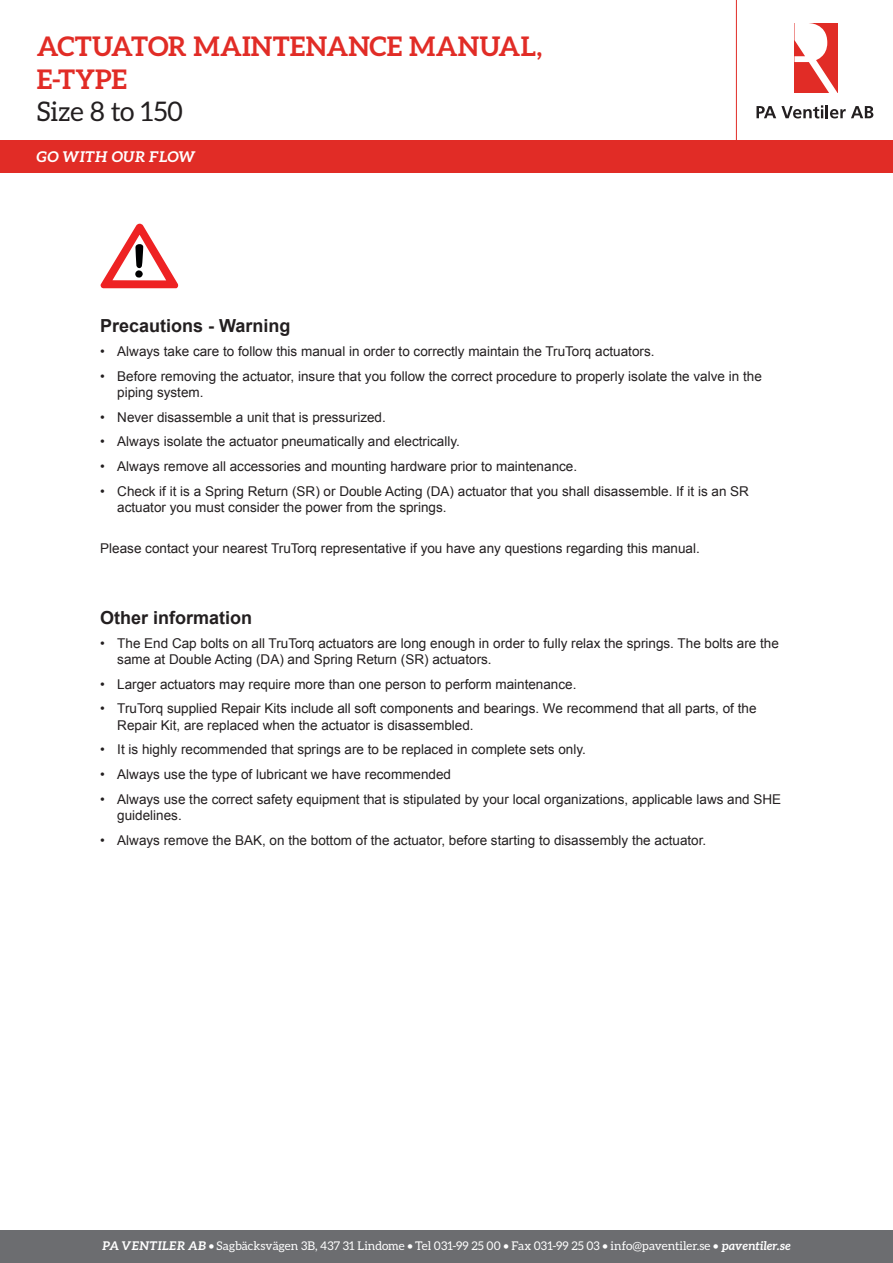
<style>
.page{position:relative;width:893px;height:1263px;background:#fff}
.page>*{position:absolute;margin:0;border:0;box-sizing:border-box;transform-origin:0 0}
.t1{font:700 27px/32.4px "Aleo";letter-spacing:.005em;color:#e12c26}
.t2{font:27px "Aleo";letter-spacing:-.005em;color:#231f20}
.t3{font:700 18px "Arial";color:#231f20}
.t4{font:italic 700 14.85px "Aleo";letter-spacing:-.015em;color:#fff}
.t5{font:13.5px/16.2px "Arial";color:#231f20}
.t6{font:12px "Aleo";letter-spacing:.005em;color:#fff}
.s1{font-weight:700;font-style:italic}
</style>
<div class="page">
<hr style="left:736px;top:0;width:1px;height:157px;background:#e12c26">
<div style="left:0;top:1230px;width:893px;height:33px;background:#6c6d70"></div>
<div style="left:0;top:140px;width:893px;height:33px;background:#e12c26"></div>
<svg style="left:756px;top:105px;width:117px;height:13px"></svg>
<svg style="left:795px;top:23px;width:42px;height:70px"></svg>
<svg style="left:101px;top:224px;width:77px;height:64px"></svg>
<p class="t1" style="left:37px;top:30px;width:507px">ACTUATOR MAINTENANCE MANUAL,<br>E-TYPE</p>
<p class="t2" style="left:37px;top:96px;width:148px">Size 8 to 150</p>
<p class="t4" style="left:37px;top:148px;width:161px">GO WITH OUR FLOW</p>
<p class="t3" style="left:100px;top:313px;width:192px">Precautions - Warning</p>
<p class="t5" style="left:100px;top:343px;width:556px">• Always take care to follow this manual in order to correctly maintain the TruTorq actuators.</p>
<p class="t5" style="left:117px;top:368px;width:646px;text-indent:-17px">• Before removing the actuator, insure that you follow the correct procedure to properly isolate the valve in the piping system.</p>
<p class="t5" style="left:100px;top:409px;width:287px">• Never disassemble a unit that is pressurized.</p>
<p class="t5" style="left:100px;top:433px;width:361px">• Always isolate the actuator pneumatically and electrically.</p>
<p class="t5" style="left:100px;top:458px;width:478px">• Always remove all accessories and mounting hardware prior to maintenance.</p>
<p class="t5" style="left:117px;top:483px;width:633px;text-indent:-17px">• Check if it is a Spring Return (SR) or Double Acting (DA) actuator that you shall disassemble. If it is an SR actuator you must consider the power from the springs.</p>
<p class="t5" style="left:100px;top:540px;width:601px">Please contact your nearest TruTorq representative if you have any questions regarding this manual.</p>
<p class="t3" style="left:100px;top:605px;width:153px">Other information</p>
<p class="t5" style="left:117px;top:635px;width:663px;text-indent:-17px">• The End Cap bolts on all TruTorq actuators are long enough in order to fully relax the springs. The bolts are the same at Double Acting (DA) and Spring Return (SR) actuators.</p>
<p class="t5" style="left:100px;top:676px;width:478px">• Larger actuators may require more than one person to perform maintenance.</p>
<p class="t5" style="left:117px;top:700px;width:641px;text-indent:-17px">• TruTorq supplied Repair Kits include all soft components and bearings. We recommend that all parts, of the<br>Repair Kit, are replaced when the actuator is disassembled.</p>
<p class="t5" style="left:100px;top:741px;width:487px">• It is highly recommended that springs are to be replaced in complete sets only.</p>
<p class="t5" style="left:100px;top:766px;width:352px">• Always use the type of lubricant we have recommended</p>
<p class="t5" style="left:117px;top:791px;width:665px;text-indent:-17px">• Always use the correct safety equipment that is stipulated by your local organizations, applicable laws and SHE guidelines.</p>
<p class="t5" style="left:100px;top:832px;width:608px">• Always remove the BAK, on the bottom of the actuator, before starting to disassembly the actuator.</p>
<p class="t6" style="left:102px;top:1239px;width:690px"><span class="s1">PA VENTILER AB</span> • Sagbäcksvägen 3B, 437 31 Lindome • Tel 031-99 25 00 • Fax 031-99 25 03 • info@paventiler.se • <span class="s1">paventiler.se</span></p>
</div>
